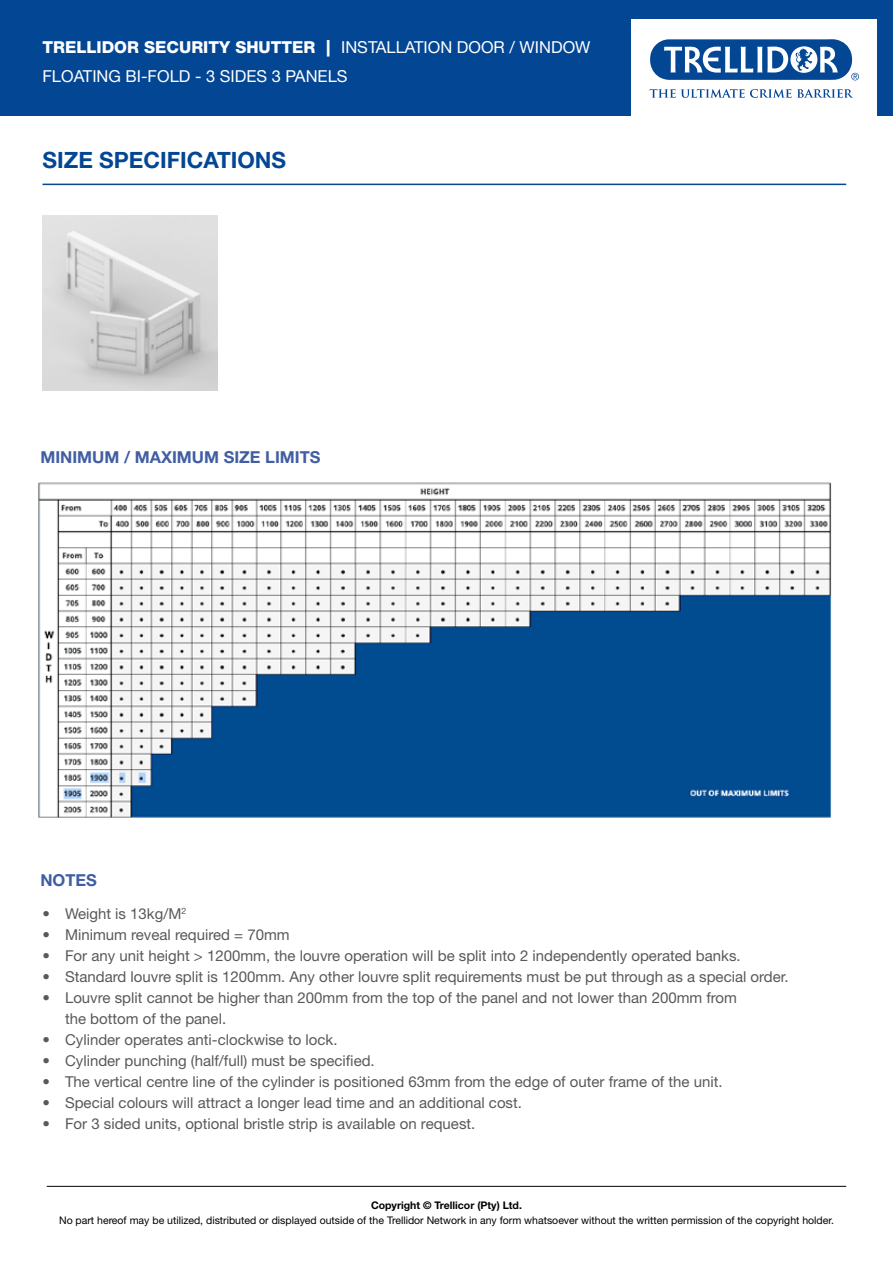
<style>
.page{position:relative;width:893px;height:1263px;background:#fff}
.page>*{position:absolute;margin:0;border:0;box-sizing:border-box;transform-origin:0 0}
.t1{font:700 22.5px "Helvetica Neue LT Std";color:#034694}
.t2{font:16.5px/28.5px "Helvetica Neue LT Std";color:#fff}
.t3{font:700 16.5px "Helvetica Neue LT Std";color:#415ea3}
.t4{font:15px/21px "Helvetica Neue LT Std";color:#58595b}
.t5{font:10.5px "Helvetica Neue LT Std";color:#000}
.t6{font:700 10.5px "Helvetica Neue LT Std";color:#000}
.s1{font-weight:800}
.s2{font-weight:900}
</style>
<div class="page">
<hr style="left:47px;top:1186px;width:799px;height:1px;background:#000">
<div style="left:0;top:0;width:893px;height:116px;background:#034694"></div>
<div style="left:631px;top:19px;width:246px;height:115px;background:#fff"></div>
<svg style="left:650px;top:89px;width:203px;height:9px"></svg>
<svg style="left:650px;top:39px;width:209px;height:41px"></svg>
<hr style="left:43px;top:184px;width:803px;height:1px;background:#034694">
<img style="left:38px;top:482px;width:794px;height:336px">
<img style="left:43px;top:215px;width:175px;height:175px">
<p class="t2" style="left:43px;top:33px;width:549px"><span class="s1">TRELLIDOR SECURITY SHUTTER</span> <span class="s2">|</span> INSTALLATION DOOR / WINDOW<br>FLOATING BI-FOLD - 3 SIDES 3 PANELS</p>
<h1 class="t1" style="left:43px;top:146px;width:245px">SIZE SPECIFICATIONS</h1>
<p class="t3" style="left:40px;top:446px;width:282px">MINIMUM / MAXIMUM SIZE LIMITS</p>
<p class="t3" style="left:40px;top:869px;width:58px">NOTES</p>
<p class="t4" style="left:43px;top:903px;width:145px">• Weight is 13kg/M<sup>2</sup></p>
<p class="t4" style="left:43px;top:924px;width:249px">• Minimum reveal required = 70mm</p>
<p class="t4" style="left:43px;top:945px;width:700px">• For any unit height &gt; 1200mm, the louvre operation will be split into 2 independently operated banks.</p>
<p class="t4" style="left:43px;top:966px;width:748px">• Standard louvre split is 1200mm. Any other louvre split requirements must be put through as a special order.</p>
<p class="t4" style="left:65px;top:987px;width:673px;text-indent:-22px">• Louvre split cannot be higher than 200mm from the top of the panel and not lower than 200mm from the bottom of the panel.</p>
<p class="t4" style="left:43px;top:1029px;width:297px">• Cylinder operates anti-clockwise to lock.</p>
<p class="t4" style="left:43px;top:1050px;width:334px">• Cylinder punching (half/full) must be specified.</p>
<p class="t4" style="left:43px;top:1071px;width:682px">• The vertical centre line of the cylinder is positioned 63mm from the edge of outer frame of the unit.</p>
<p class="t4" style="left:43px;top:1092px;width:481px">• Special colours will attract a longer lead time and an additional cost.</p>
<p class="t4" style="left:43px;top:1113px;width:434px">• For 3 sided units, optional bristle strip is available on request.</p>
<p class="t6" style="left:371px;top:1198px;width:152px">Copyright © Trellicor (Pty) Ltd.</p>
<p class="t5" style="left:59px;top:1214px;width:776px">No part hereof may be utilized, distributed or displayed outside of the Trellidor Network in any form whatsoever without the written permission of the copyright holder.</p>
</div>
